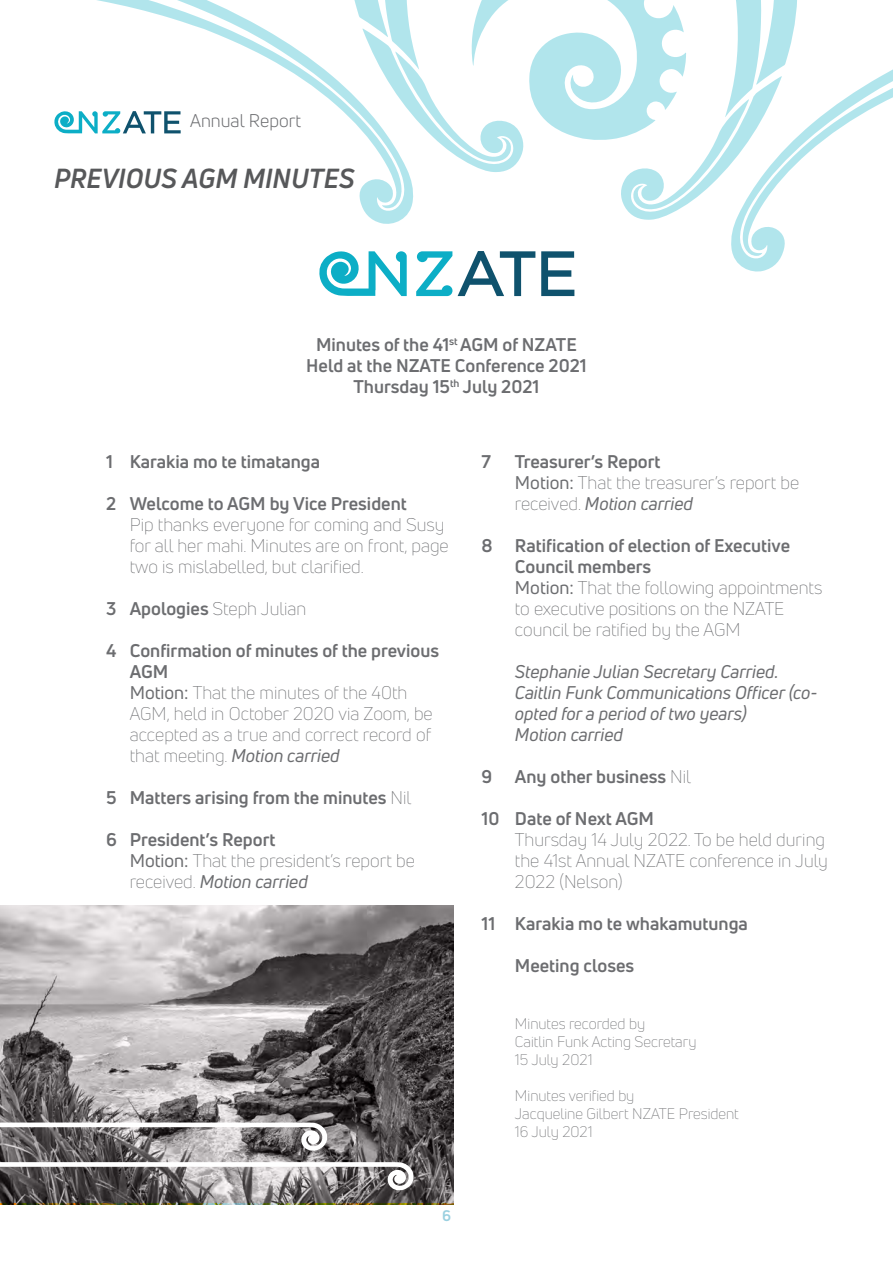
<style>
.page{position:relative;width:893px;height:1263px;background:#fff}
.page>*{position:absolute;margin:0;border:0;box-sizing:border-box;transform-origin:0 0}
.t1{font:italic 700 27px "Uni Neue";color:#57585a}
.t2{font:300 18px/21px "Uni Neue";color:#6c6d70}
.t3{font:700 18px/21px "Uni Neue";color:#6c6d70}
.t4{font:italic 18px/21px "Uni Neue";color:#6c6d70}
.t5{font:18px "Uni Neue";color:#6c6d70}
.t6{font:300 15px "Uni Neue";color:#6c6d70}
.t7{font:700 15px "Uni Neue";color:#9ad0e0}
.s1{font-weight:700}
.s2{font-weight:400}
.s3{font-weight:400;font-style:italic}
.s4{font-weight:300}
</style>
<div class="page">
<svg style="left:54px;top:111px;width:29px;height:22px"></svg>
<svg style="left:83px;top:0;width:236px;height:134px"></svg>
<svg style="left:319px;top:0;width:574px;height:296px"></svg>
<svg style="left:0;top:905px;width:454px;height:298px;background:#888485"></svg>
<svg style="left:0;top:1162px;width:414px;height:29px"></svg>
<svg style="left:0;top:1122px;width:328px;height:29px"></svg>
<p class="t5" style="left:190px;top:110px;width:112px">Annual Report</p>
<p class="t1" style="left:54px;top:161px;width:302px">PREVIOUS AGM MINUTES</p>
<p class="t3" style="left:316px;top:334px;width:262px">Minutes of the 41<sup>st</sup> AGM of NZATE</p>
<p class="t3" style="left:306px;top:355px;width:282px">Held at the NZATE Conference 2021</p>
<p class="t3" style="left:354px;top:376px;width:187px">Thursday 15<sup>th</sup> July 2021</p>
<p class="t3" style="left:106px;top:451px;width:8px">1</p>
<p class="t3" style="left:106px;top:493px;width:12px">2</p>
<p class="t3" style="left:106px;top:598px;width:12px">3</p>
<p class="t3" style="left:106px;top:640px;width:12px">4</p>
<p class="t3" style="left:106px;top:787px;width:12px">5</p>
<p class="t3" style="left:106px;top:829px;width:12px">6</p>
<p class="t3" style="left:130px;top:451px;width:192px">Karakia mo te timatanga</p>
<p class="t3" style="left:130px;top:493px;width:279px">Welcome to AGM by Vice President</p>
<p class="t2" style="left:130px;top:514px;width:320px">Pip thanks everyone for coming and Susy for all her mahi. Minutes are on front, page two is mislabelled, but clarified.</p>
<p class="t2" style="left:130px;top:598px;width:178px"><span class="s1">Apologies</span> Steph Julian</p>
<p class="t3" style="left:130px;top:640px;width:311px">Confirmation of minutes of the previous<br>AGM</p>
<p class="t2" style="left:130px;top:682px;width:304px"><span class="s2">Motion:</span> That the minutes of the 40th AGM, held in October 2020 via Zoom, be accepted as a true and correct record of that meeting. <span class="s3">Motion carried</span></p>
<p class="t3" style="left:130px;top:787px;width:283px">Matters arising from the minutes <span class="s4">Nil</span></p>
<p class="t3" style="left:130px;top:829px;width:147px">President’s Report</p>
<p class="t2" style="left:130px;top:850px;width:287px"><span class="s2">Motion:</span> That the president’s report be received. <span class="s3">Motion carried</span></p>
<p class="t3" style="left:482px;top:451px;width:11px">7</p>
<p class="t3" style="left:482px;top:535px;width:13px">8</p>
<p class="t3" style="left:482px;top:766px;width:12px">9</p>
<p class="t3" style="left:482px;top:808px;width:19px">10</p>
<p class="t3" style="left:482px;top:913px;width:15px">11</p>
<p class="t3" style="left:515px;top:451px;width:147px">Treasurer’s Report</p>
<p class="t2" style="left:515px;top:472px;width:286px"><span class="s2">Motion:</span> That the treasurer’s report be received. <span class="s3">Motion carried</span></p>
<p class="t3" style="left:515px;top:535px;width:277px">Ratification of election of Executive<br>Council members</p>
<p class="t2" style="left:515px;top:577px;width:309px"><span class="s2">Motion:</span> That the following appointments to executive positions on the NZATE council be ratified by the AGM</p>
<p class="t4" style="left:515px;top:661px;width:265px">Stephanie Julian Secretary Carried.</p>
<p class="t4" style="left:515px;top:682px;width:304px">Caitlin Funk Communications Officer (co&shy;opted for a period of two years)</p>
<p class="t4" style="left:515px;top:724px;width:110px">Motion carried</p>
<p class="t3" style="left:515px;top:766px;width:177px">Any other business <span class="s4">Nil</span></p>
<p class="t3" style="left:515px;top:808px;width:141px">Date of Next AGM</p>
<p class="t2" style="left:515px;top:829px;width:314px">Thursday 14 July 2022. To be held during the 41st Annual NZATE conference in July<br>2022 (Nelson)</p>
<p class="t3" style="left:515px;top:913px;width:234px">Karakia mo te whakamutunga</p>
<p class="t3" style="left:515px;top:955px;width:121px">Meeting closes</p>
<p class="t6" style="left:515px;top:1015px;width:132px">Minutes recorded by</p>
<p class="t6" style="left:515px;top:1033px;width:183px">Caitlin Funk Acting Secretary</p>
<p class="t6" style="left:515px;top:1051px;width:79px">15 July 2021</p>
<p class="t6" style="left:515px;top:1087px;width:121px">Minutes verified by</p>
<p class="t6" style="left:515px;top:1105px;width:225px">Jacqueline Gilbert NZATE President</p>
<p class="t6" style="left:515px;top:1123px;width:79px">16 July 2021</p>
<p class="t7" style="left:442px;top:1206px;width:10px">6</p>
</div>
